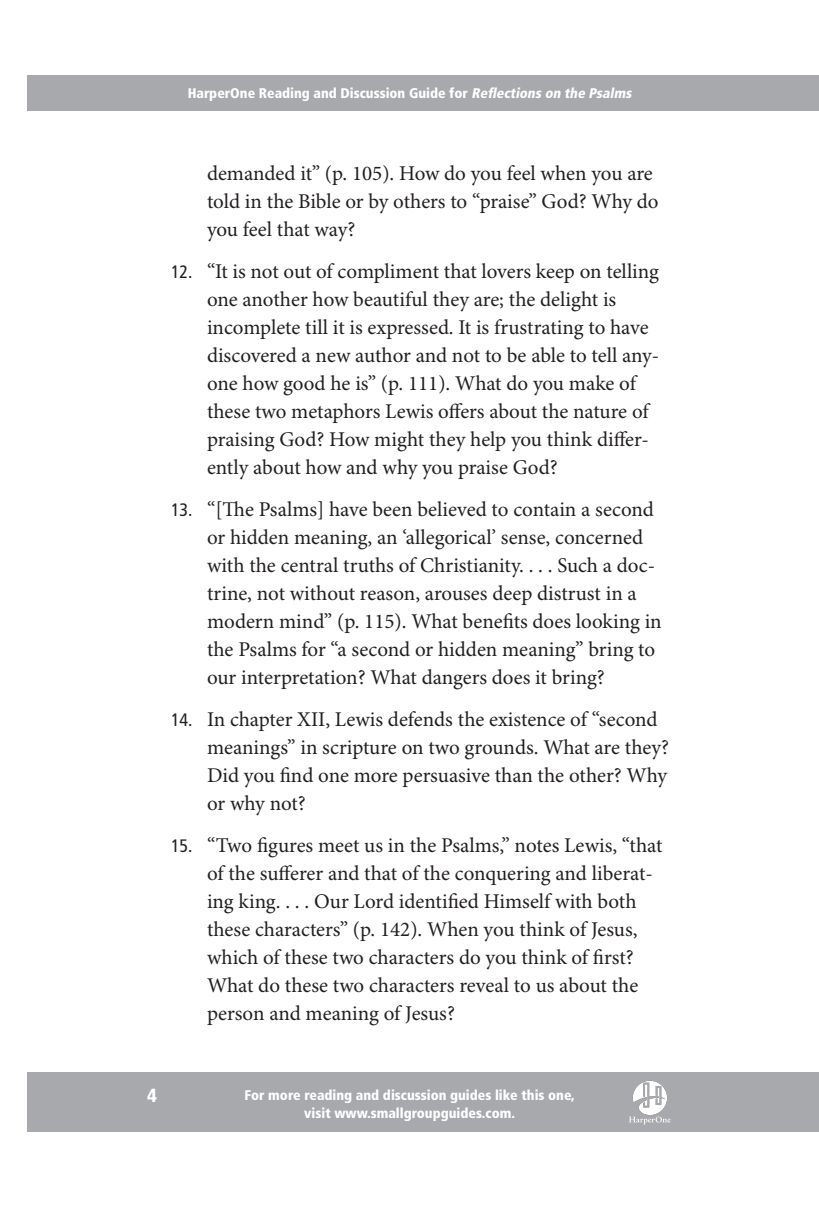
<style>
.page{position:relative;width:819px;height:1206px;background:#fff}
.page>*{position:absolute;margin:0;border:0;box-sizing:border-box;transform-origin:0 0}
.t1{font:21px/28px "Minion Pro";letter-spacing:-.005em;color:#231f20}
.t2{font:900 condensed 19px "Frutiger";color:#fff}
.t3{font:900 condensed 14px/18px "Frutiger";color:#fff;text-align:center}
.s1{font-style:italic}
.s2{font-family:"Frutiger";font-stretch:condensed;font-size:18px}
</style>
<div class="page">
<div style="left:27px;top:1073px;width:765px;height:59px;background:#a8a9ad"></div>
<div style="left:792px;top:75px;width:27px;height:36px;background:#a8a9ad"></div>
<div style="left:27px;top:75px;width:765px;height:36px;background:#a8a9ad"></div>
<div style="left:792px;top:1073px;width:27px;height:59px;background:#a8a9ad"></div>
<svg style="left:629px;top:1117px;width:42px;height:8px"></svg>
<img style="left:633px;top:1081px;width:34px;height:34px">
<p class="t3" style="left:188px;top:84px;width:448px">HarperOne Reading and Discussion Guide for <span class="s1">Reflections on the Psalms</span></p>
<p class="t1" style="left:207px;top:160px;width:453px">demanded it” (p. 105). How do you feel when you are told in the Bible or by others to “praise” God? Why do you feel that way?</p>
<p class="t1" style="left:207px;top:258px;width:454px;text-indent:-36px"><span class="s2">12.</span> “It is not out of compliment that lovers keep on telling one another how beautiful they are; the delight is incomplete till it is expressed. It is frustrating to have discovered a new author and not to be able to tell any&shy;one how good he is” (p. 111). What do you make of these two metaphors Lewis offers about the nature of praising God? How might they help you think differ&shy;ently about how and why you praise God?</p>
<p class="t1" style="left:207px;top:496px;width:456px;text-indent:-36px"><span class="s2">13.</span> “[The Psalms] have been believed to contain a second or hidden meaning, an ‘allegorical’ sense, concerned with the central truths of Christianity. . . . Such a doc&shy;trine, not without reason, arouses deep distrust in a modern mind” (p. 115). What benefits does looking in the Psalms for “a second or hidden meaning” bring to our interpretation? What dangers does it bring?</p>
<p class="t1" style="left:207px;top:706px;width:464px;text-indent:-36px"><span class="s2">14.</span> In chapter XII, Lewis defends the existence of “second meanings” in scripture on two grounds. What are they?<br>Did you find one more persuasive than the other? Why or why not?</p>
<p class="t1" style="left:207px;top:832px;width:457px;text-indent:-36px"><span class="s2">15.</span> “Two figures meet us in the Psalms,” notes Lewis, “that of the sufferer and that of the conquering and liberat&shy;ing king. . . . Our Lord identified Himself with both these characters” (p. 142). When you think of Jesus, which of these two characters do you think of first?<br>What do these two characters reveal to us about the person and meaning of Jesus?</p>
<p class="t2" style="left:147px;top:1084px;width:11px">4</p>
<p class="t3" style="left:245px;top:1086px;width:332px">For more reading and discussion guides like this one, visit www.smallgroupguides.com.</p>
</div>
